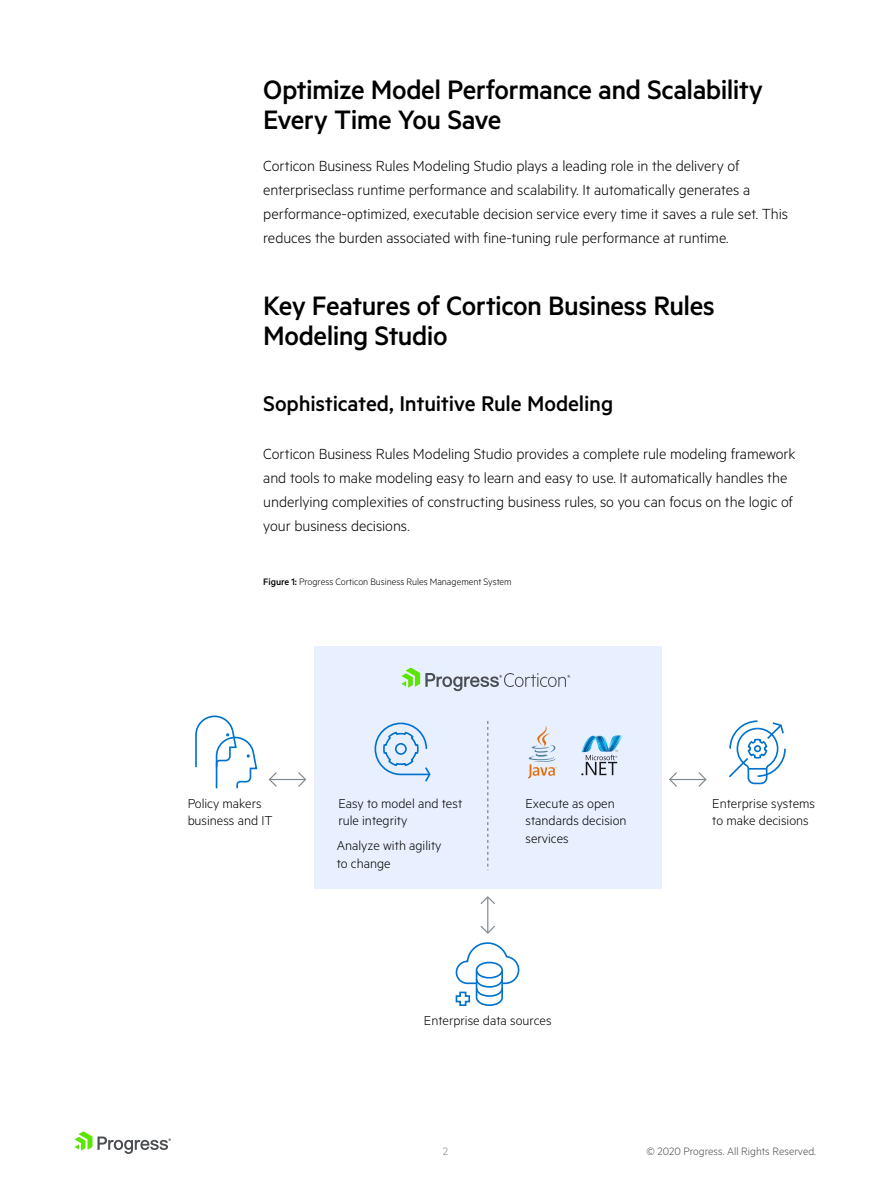
<style>
.page{position:relative;width:891px;height:1188px;background:#fff}
.page>*{position:absolute;margin:0;border:0;box-sizing:border-box;transform-origin:0 0}
.t1{font:500 30px/30px "Metric";letter-spacing:-.02em;color:#000}
.t2{font:500 24px "Metric";letter-spacing:-.01em;color:#000}
.t3{font:300 16.5px/24px "Metric";letter-spacing:-.005em;color:#000}
.t4{font:300 14.55px/17.4px "Metric";color:#000}
.t5{font:300 12px "Metric";color:#4b4e52}
.t6{font:300 12px "Metric";color:#818386}
.t7{font:300 10.5px "Metric";color:#000}
.s1{font-weight:500}
</style>
<div class="page">
<svg style="left:74px;top:1131px;width:97px;height:23px"></svg>
<div style="left:314px;top:646px;width:348px;height:242px;background:#e8f0ff"></div>
<svg style="left:268px;top:772px;width:10px;height:15px"></svg>
<svg style="left:297px;top:772px;width:10px;height:15px"></svg>
<hr style="left:269px;top:779px;width:36px;height:1px;background:#7c878e">
<svg style="left:669px;top:772px;width:9px;height:15px"></svg>
<svg style="left:697px;top:772px;width:10px;height:15px"></svg>
<hr style="left:670px;top:779px;width:35px;height:1px;background:#7c878e">
<svg style="left:480px;top:896px;width:15px;height:9px"></svg>
<svg style="left:480px;top:924px;width:15px;height:10px"></svg>
<hr style="left:487px;top:897px;width:1px;height:35px;background:#7c878e">
<svg style="left:729px;top:720px;width:57px;height:65px"></svg>
<svg style="left:455px;top:942px;width:65px;height:65px"></svg>
<svg style="left:374px;top:722px;width:57px;height:60px"></svg>
<svg style="left:195px;top:715px;width:63px;height:74px"></svg>
<svg style="left:528px;top:726px;width:29px;height:53px"></svg>
<svg style="left:581px;top:735px;width:42px;height:40px"></svg>
<svg style="left:487px;top:721px;width:1px;height:149px"></svg>
<svg style="left:401px;top:668px;width:169px;height:23px"></svg>
<h1 class="t1" style="left:263px;top:74px;width:502px">Optimize Model Performance and Scalability<br>Every Time You Save</h1>
<p class="t3" style="left:263px;top:153px;width:526px">Corticon Business Rules Modeling Studio plays a leading role in the delivery of enterpriseclass runtime performance and scalability. It automatically generates a performance-optimized, executable decision service every time it saves a rule set. This reduces the burden associated with fine-tuning rule performance at runtime.</p>
<h1 class="t1" style="left:263px;top:290px;width:453px">Key Features of Corticon Business Rules<br>Modeling Studio</h1>
<h2 class="t2" style="left:263px;top:390px;width:351px">Sophisticated, Intuitive Rule Modeling</h2>
<p class="t3" style="left:263px;top:441px;width:534px">Corticon Business Rules Modeling Studio provides a complete rule modeling framework and tools to make modeling easy to learn and easy to use. It automatically handles the underlying complexities of constructing business rules, so you can focus on the logic of your business decisions.</p>
<p class="t7" style="left:263px;top:576px;width:250px"><span class="s1">Figure 1:</span> Progress Corticon Business Rules Management System</p>
<p class="t4" style="left:187px;top:794px;width:87px">Policy makers business and IT</p>
<p class="t4" style="left:338px;top:794px;width:125px">Easy to model and test rule integrity</p>
<p class="t4" style="left:337px;top:837px;width:106px">Analyze with agility to change</p>
<p class="t4" style="left:525px;top:794px;width:103px">Execute as open standards decision services</p>
<p class="t4" style="left:424px;top:1011px;width:129px">Enterprise data sources</p>
<p class="t4" style="left:712px;top:794px;width:104px">Enterprise systems to make decisions</p>
<p class="t6" style="left:443px;top:1144px;width:7px">2</p>
<p class="t5" style="left:646px;top:1144px;width:171px">© 2020 Progress. All Rights Reserved.</p>
</div>
